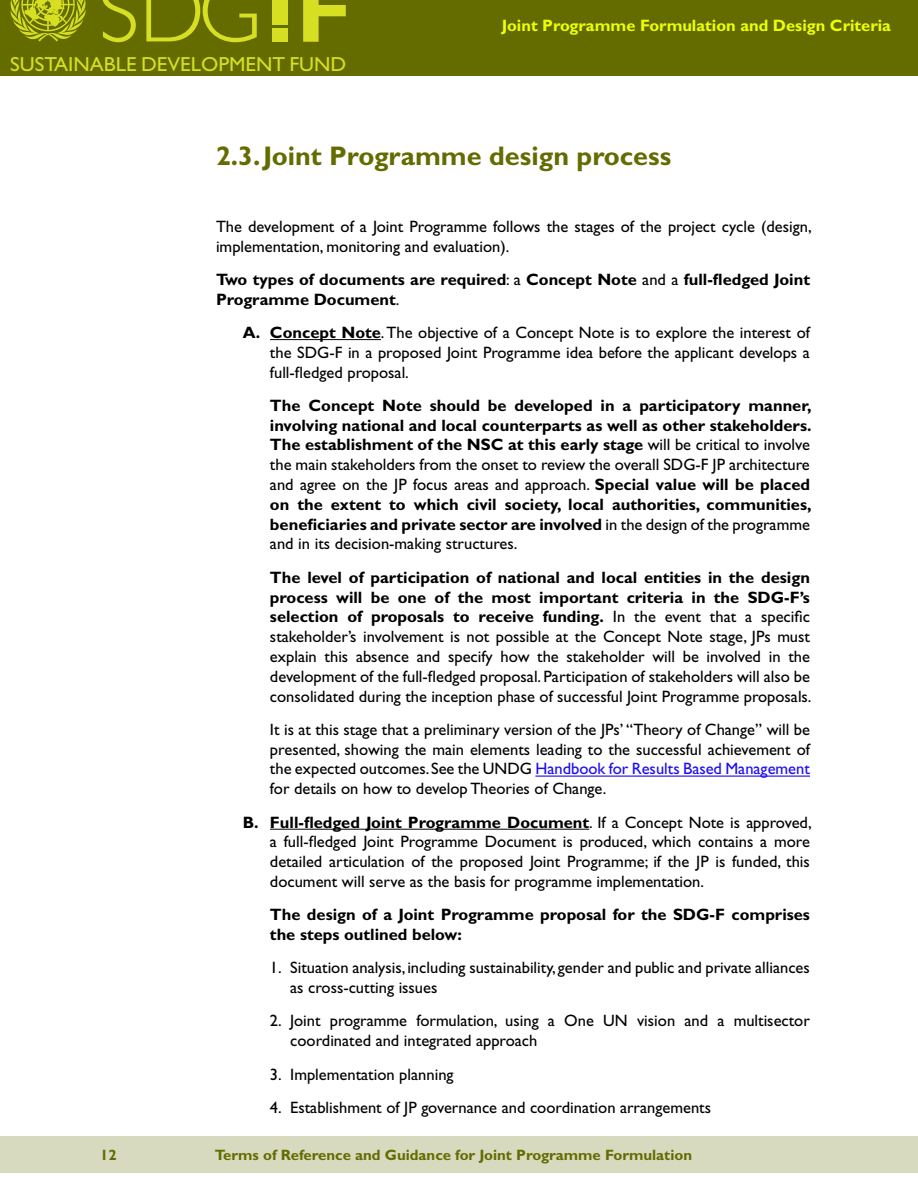
<style>
.page{position:relative;width:918px;height:1188px;background:#fff}
.page>*{position:absolute;margin:0;border:0;box-sizing:border-box;transform-origin:0 0}
.t1{font:300 89.85px "Gill Sans Std";color:#d7df23}
.t2{font:700 27px "Gill Sans Std";color:#646c00}
.t3{font:20.4px "Gill Sans Std";color:#d7df23}
.t4{font:16.5px/19.8px "Gill Sans Std";color:#000;text-align:justify}
.t5{font:700 16.5px/19.8px "Gill Sans Std";color:#000}
.t6{font:700 16.5px "Gill Sans Std";color:#edff05}
.t7{font:700 15px "Gill Sans Std";color:#646c00}
.s1{font-weight:700;font-size:90.75px}
.s2{font-weight:400}
.s3{font-weight:700}
.s4{color:#1c0bf5}
</style>
<div class="page">
<div style="left:0;top:0;width:918px;height:76px;background:#646c00"></div>
<div style="left:0;top:1136px;width:918px;height:37px;background:#d8dabf"></div>
<div style="left:272px;top:0;width:15px;height:25px;background:#d7df23"></div>
<div style="left:272px;top:29px;width:15px;height:13px;background:#d7df23"></div>
<svg style="left:10px;top:0;width:76px;height:42px"></svg>
<hr style="left:270px;top:339px;width:111px;height:1px;background:#000">
<hr style="left:535px;top:776px;width:275px;height:1px;background:#1c0bf5">
<hr style="left:270px;top:829px;width:319px;height:1px;background:#000">
<p class="t1" style="left:98px;top:-39px;width:254px">SDG <span class="s1">F</span></p>
<p class="t3" style="left:10px;top:53px;width:338px">SUSTAINABLE DEVELOPMENT FUND</p>
<p class="t6" style="left:502px;top:16px;width:391px">Joint Programme Formulation and Design Criteria</p>
<p class="t2" style="left:216px;top:140px;width:457px">2.3.Joint Programme design process</p>
<p class="t4" style="left:216px;top:216px;width:597px">The development of a Joint Programme follows the stages of the project cycle (design, implementation, monitoring and evaluation).</p>
<p class="t5" style="left:216px;top:269px;width:596px">Two types of documents are required<span class="s2">: a</span> Concept Note <span class="s2">and a</span> full-fledged Joint<br>Programme Document<span class="s2">.</span></p>
<p class="t4" style="left:270px;top:323px;width:542px;text-indent:-27px"><span class="s3">A. Concept Note</span>. The objective of a Concept Note is to explore the interest of the SDG-F in a proposed Joint Programme idea before the applicant develops a full-fledged proposal.</p>
<p class="t5" style="left:270px;top:395px;width:543px;text-align:justify">The Concept Note should be developed in a participatory manner, involving national and local counterparts as well as other stakeholders.<br>The establishment of the NSC at this early stage <span class="s2">will be critical to involve the main stakeholders from the onset to review the overall SDG-F JP architecture and agree on the JP focus areas and approach.</span> Special value will be placed on the extent to which civil society, local authorities, communities, beneficiaries and private sector are involved <span class="s2">in the design of the programme and in its decision-making structures.</span></p>
<p class="t4" style="left:270px;top:567px;width:543px"><span class="s3">The level of participation of national and local entities in the design process will be one of the most important criteria in the SDG-F’s selection of proposals to receive funding.</span> In the event that a specific stakeholder’s involvement is not possible at the Concept Note stage, JPs must explain this absence and specify how the stakeholder will be involved in the development of the full-fledged proposal. Participation of stakeholders will also be consolidated during the inception phase of successful Joint Programme proposals.</p>
<p class="t4" style="left:270px;top:719px;width:541px">It is at this stage that a preliminary version of the JPs’ “Theory of Change” will be presented, showing the main elements leading to the successful achievement of the expected outcomes. See the UNDG <span class="s4">Handbook for Results Based Management </span>for details on how to develop Theories of Change.</p>
<p class="t4" style="left:270px;top:812px;width:543px;text-indent:-27px"><span class="s3">B. Full-fledged Joint Programme Document</span>. If a Concept Note is approved, a full-fledged Joint Programme Document is produced, which contains a more detailed articulation of the proposed Joint Programme; if the JP is funded, this document will serve as the basis for programme implementation.</p>
<p class="t5" style="left:270px;top:905px;width:542px">The design of a Joint Programme proposal for the SDG-F comprises the steps outlined below:</p>
<p class="t4" style="left:290px;top:958px;width:521px;text-indent:-20px">1. Situation analysis, including sustainability, gender and public and private alliances as cross-cutting issues</p>
<p class="t4" style="left:290px;top:1011px;width:521px;text-indent:-20px">2. Joint programme formulation, using a One UN vision and a multisector coordinated and integrated approach</p>
<p class="t4" style="left:270px;top:1064px;width:185px">3. Implementation planning</p>
<p class="t4" style="left:270px;top:1097px;width:443px">4. Establishment of JP governance and coordination arrangements</p>
<p class="t7" style="left:100px;top:1146px;width:18px">12</p>
<p class="t7" style="left:215px;top:1146px;width:479px">Terms of Reference and Guidance for Joint Programme Formulation</p>
</div>
